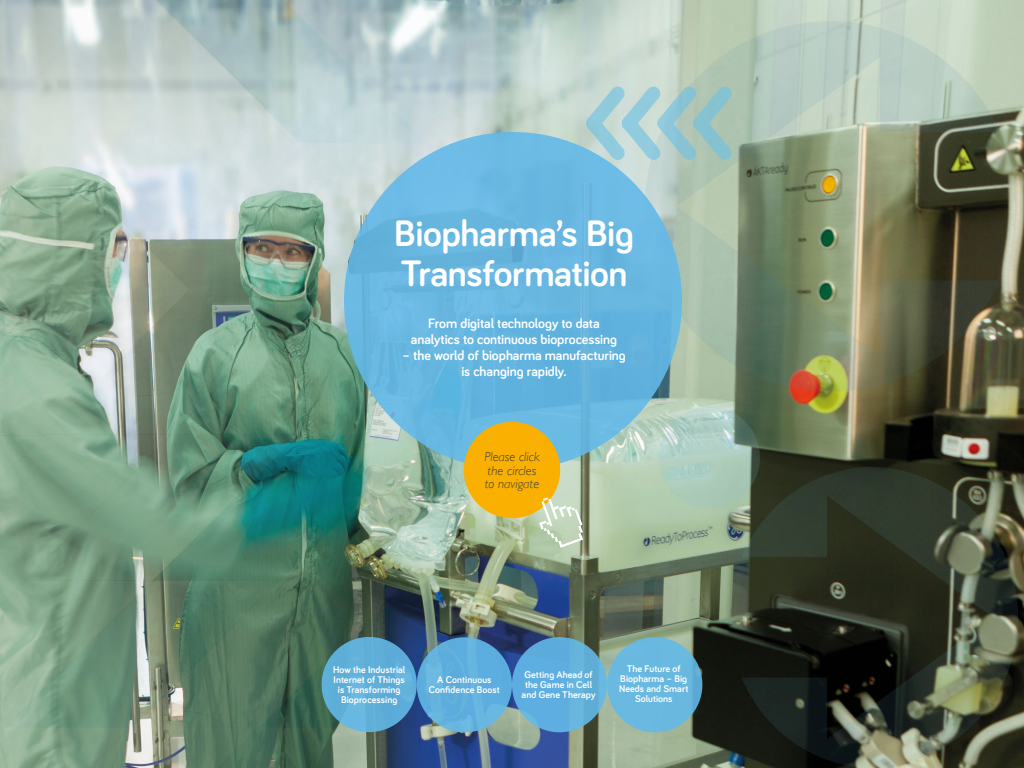
<style>
.page{position:relative;width:1024px;height:768px;background:#fff}
.page>*{position:absolute;margin:0;border:0;box-sizing:border-box;transform-origin:0 0}
.t1{font:700 38px/40px "Bariol";letter-spacing:-.01em;color:#fff}
.t2{font:700 14px/16px "Bariol";letter-spacing:-.005em;color:#fff;text-align:center}
.t3{font:italic 300 13.2px/13.9px "Gill Sans";color:#404040}
.t4{font:700 10px/10px "Bariol";letter-spacing:.005em;color:#fff;text-align:center}
</style>
<div class="page">
<img style="left:562px;top:0;width:462px;height:768px">
<img style="left:645px;top:21px;width:355px;height:371px">
<svg style="left:574px;top:77px;width:170px;height:84px;background:#adcdcb"></svg>
<svg style="left:729px;top:467px;width:289px;height:301px;background:#373d2f"></svg>
<svg style="left:659px;top:407px;width:101px;height:102px;background:#a5c3b6"></svg>
<svg style="left:555px;top:0;width:7px;height:139px"></svg>
<svg style="left:0;top:0;width:29px;height:143px;background:#c2cdcb"></svg>
<svg style="left:0;top:143px;width:170px;height:221px;background:#a0b5a4"></svg>
<svg style="left:170px;top:144px;width:275px;height:220px;background:#9cb3a7"></svg>
<svg style="left:300px;top:0;width:255px;height:144px;background:#b9cdce"></svg>
<img style="left:214px;top:144px;width:64px;height:7px">
<svg style="left:29px;top:0;width:271px;height:144px;background:#beccca"></svg>
<div style="left:344px;top:132px;width:338px;height:338px;background:#69b7e1;border-radius:50%"></div>
<div style="left:512px;top:637px;width:95px;height:95px;background:#5fadd6;border-radius:50%"></div>
<div style="left:607px;top:637px;width:95px;height:95px;background:#69b8e1;border-radius:50%"></div>
<img style="left:0;top:364px;width:583px;height:404px">
<h1 class="t1" style="left:394px;top:212px;width:241px">Biopharma’s Big<br>Transformation</h1>
<h2 class="t2" style="left:411px;top:315px;width:208px">From digital technology to data analytics to continuous bioprocessing</h2>
<h2 class="t2" style="left:402px;top:347px;width:225px">– the world of biopharma manufacturing is changing rapidly.</h2>
<h3 class="t3" style="left:484px;top:449px;width:57px">Please click the circles to navigate</h3>
<p class="t4" style="left:333px;top:665px;width:74px">How the Industrial<br>Internet of Things is Transforming<br>Bioprocessing</p>
<p class="t4" style="left:522px;top:669px;width:75px">Getting Ahead of the Game in Cell and Gene Therapy</p>
<p class="t4" style="left:619px;top:664px;width:71px">The Future of<br>Biopharma – Big<br>Needs and Smart<br>Solutions</p>
<p class="t4" style="left:429px;top:674px;width:73px">A Continuous<br>Confidence Boost</p>
</div>
